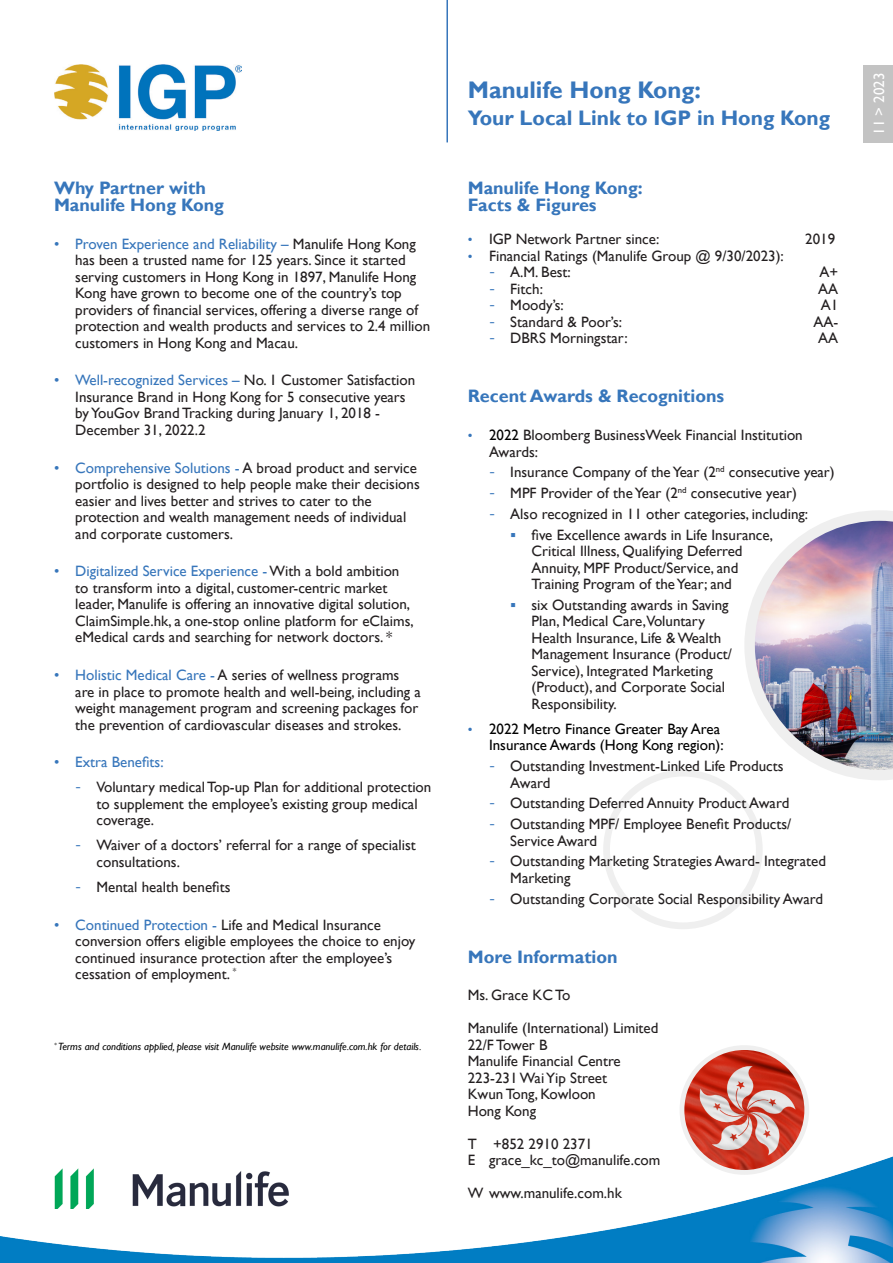
<style>
.page{position:relative;width:893px;height:1263px;background:#fff}
.page>*{position:absolute;margin:0;border:0;box-sizing:border-box;transform-origin:0 0}
.Page_Header{font:700 24px "Gill Sans";color:#3776bb}
.Page_Header-2{font:700 21px "Gill Sans";color:#3776bb}
.BestChoice_-_Paragrah_Title{font:700 18px/16.5px "Gill Sans";color:#3776bb}
.List_Bullets{font:700 18px/16.5px "Gill Sans";color:#3776bb}
.List{font:700 18px "Gill Sans";color:#3776bb}
.List-2{font:15px/16.5px "Gill Sans";color:#231f20}
.t1{font:15px/16.5px "Gill Sans";color:#000;text-align:right}
.t2{font:15px "Gill Sans";color:#3776bb}
.t3{font:15px "Gill Sans";color:#fff}
.List_Bullets-2{font:italic 10.5px "Gill Sans";color:#000}
.s1{color:#3776bb}
.s2{font-family:"Verdana";font-size:13.5px;color:#3776bb}
.s3{font-size:13.5px;color:#3776bb}
.s4{color:#000}
</style>
<div class="page">
<hr style="left:446px;top:0;width:2px;height:142px;background:#3776bb">
<img style="left:54px;top:65px;width:187px;height:65px">
<img style="left:0;top:1133px;width:893px;height:130px">
<div style="left:863px;top:65px;width:30px;height:77px;background:#c3c3c3"></div>
<div style="left:603px;top:770px;width:160px;height:159px;border:7px solid #efefef;border-radius:50%"></div>
<img style="left:745px;top:510px;width:148px;height:270px">
<img style="left:682px;top:1047px;width:125px;height:125px;border-radius:62px">
<div style="left:680px;top:1045px;width:129px;height:130px;border:5px solid #efefef;border-radius:50%"></div>
<img style="left:44px;top:1161px;width:256px;height:48px">
<p class="BestChoice_-_Paragrah_Title" style="left:54px;top:180px;width:171px">Why Partner with<br>Manulife Hong Kong</p>
<p class="List-2" style="left:75px;top:235px;width:357px;text-indent:-21px"><span class="s1">• Proven Experience and Reliability –</span> Manulife Hong Kong has been a trusted name for 125 years. Since it started serving customers in Hong Kong in 1897, Manulife Hong Kong have grown to become one of the country’s top providers of financial services, offering a diverse range of protection and wealth products and services to 2.4 million customers in Hong Kong and Macau.</p>
<p class="List-2" style="left:75px;top:372px;width:341px;text-indent:-21px"><span class="s1">• Well-recognized Services –</span> No. 1 Customer Satisfaction Insurance Brand in Hong Kong for 5 consecutive years by YouGov Brand Tracking during January 1, 2018 - December 31, 2022.2</p>
<p class="List-2" style="left:75px;top:459px;width:346px;text-indent:-21px"><span class="s1">• Comprehensive Solutions -</span> A broad product and service portfolio is designed to help people make their decisions easier and lives better and strives to cater to the protection and wealth management needs of individual and corporate customers.</p>
<p class="List-2" style="left:75px;top:563px;width:340px;text-indent:-21px"><span class="s1">• Digitalized Service Experience -</span> With a bold ambition to transform into a digital, customer-centric market leader, Manulife is offering an innovative digital solution, ClaimSimple.hk, a one-stop online platform for eClaims, eMedical cards and searching for network doctors. *</p>
<p class="List-2" style="left:75px;top:667px;width:347px;text-indent:-21px"><span class="s1">• Holistic Medical Care -</span> A series of wellness programs are in place to promote health and well-being, including a weight management program and screening packages for the prevention of cardiovascular diseases and strokes.</p>
<p class="t2" style="left:54px;top:753px;width:111px">• Extra Benefits:</p>
<p class="List-2" style="left:97px;top:779px;width:336px;text-indent:-21px"><span class="s2">-</span> Voluntary medical Top-up Plan for additional protection to supplement the employee’s existing group medical coverage.</p>
<p class="List-2" style="left:97px;top:837px;width:321px;text-indent:-21px"><span class="s2">-</span> Waiver of a doctors’ referral for a range of specialist consultations.</p>
<p class="List-2" style="left:75px;top:879px;width:157px"><span class="s2">-</span> Mental health benefits</p>
<p class="List-2" style="left:75px;top:917px;width:342px;text-indent:-21px"><span class="s1">• Continued Protection -</span> Life and Medical Insurance conversion offers eligible employees the choice to enjoy continued insurance protection after the employee’s cessation of employment. <sup>*</sup></p>
<p class="List_Bullets-2" style="left:54px;top:1041px;width:369px"><sup>*</sup> Terms and conditions applied, please visit Manulife website www.manulife.com.hk for details.</p>
<p class="Page_Header" style="left:468px;top:76px;width:235px">Manulife Hong Kong:</p>
<p class="Page_Header-2" style="left:468px;top:105px;width:364px">Your Local Link to IGP in Hong Kong</p>
<p class="List_Bullets" style="left:468px;top:180px;width:176px">Manulife Hong Kong:<br>Facts &amp; Figures</p>
<p class="List-2" style="left:468px;top:231px;width:193px"><span class="s3">•</span> IGP Network Partner since:</p>
<p class="List-2" style="left:805px;top:231px;width:31px">2019</p>
<p class="List-2" style="left:468px;top:248px;width:318px"><span class="s3">•</span> Financial Ratings (Manulife Group @ 9/30/2023):</p>
<p class="List-2" style="left:489px;top:264px;width:83px"><span class="s2">-</span> A.M. Best:</p>
<p class="List-2" style="left:819px;top:264px;width:20px">A+</p>
<p class="List-2" style="left:489px;top:281px;width:55px"><span class="s2">-</span> Fitch:</p>
<p class="List-2" style="left:818px;top:281px;width:22px">AA</p>
<p class="List-2" style="left:489px;top:297px;width:76px"><span class="s2">-</span> Moody’s:</p>
<p class="List-2" style="left:821px;top:297px;width:19px">A1</p>
<p class="List-2" style="left:489px;top:314px;width:135px"><span class="s2">-</span> Standard &amp; Poor’s:</p>
<p class="List-2" style="left:813px;top:314px;width:26px">AA-</p>
<p class="List-2" style="left:489px;top:330px;width:140px"><span class="s2">-</span> DBRS Morningstar:</p>
<p class="List-2" style="left:818px;top:330px;width:22px">AA</p>
<p class="List" style="left:468px;top:385px;width:258px">Recent Awards &amp; Recognitions</p>
<p class="List-2" style="left:489px;top:427px;width:315px;text-indent:-21px"><span class="s3">•</span> <span class="s4">2022</span> Bloomberg BusinessWeek Financial Institution<br>Awards:</p>
<p class="List-2" style="left:489px;top:464px;width:347px"><span class="s2">-</span> Insurance Company of the Year (2<sup>nd</sup> consecutive year)</p>
<p class="List-2" style="left:489px;top:485px;width:309px"><span class="s2">-</span> MPF Provider of the Year (2<sup>nd</sup> consecutive year)</p>
<p class="List-2" style="left:489px;top:506px;width:321px"><span class="s2">-</span> Also recognized in 11 other categories, including:</p>
<p class="List-2" style="left:531px;top:526px;width:243px">five Excellence awards in Life Insurance, Critical Illness, Qualifying Deferred Annuity, MPF Product/Service, and Training Program of the Year; and</p>
<p class="List-2" style="left:531px;top:597px;width:202px">six Outstanding awards in Saving<br>Plan, Medical Care,Voluntary<br>Health Insurance, Life &amp; Wealth<br>Management Insurance (Product/<br>Service), Integrated Marketing (Product), and Corporate Social<br>Responsibility.</p>
<p class="t1" style="left:468px;top:721px;width:257px"><span class="s3">•</span> 2022 Metro Finance Greater Bay Area<br>Insurance Awards (Hong Kong region):</p>
<p class="List-2" style="left:510px;top:758px;width:275px;text-indent:-21px"><span class="s2">-</span> Outstanding Investment-Linked Life Products<br>Award</p>
<p class="List-2" style="left:489px;top:795px;width:302px"><span class="s2">-</span> Outstanding Deferred Annuity Product Award</p>
<p class="List-2" style="left:510px;top:816px;width:283px;text-indent:-21px"><span class="s2">-</span> Outstanding MPF/ Employee Benefit Products/<br>Service Award</p>
<p class="List-2" style="left:510px;top:853px;width:317px;text-indent:-21px"><span class="s2">-</span> Outstanding Marketing Strategies Award- Integrated<br>Marketing</p>
<p class="List-2" style="left:489px;top:890px;width:336px"><span class="s2">-</span> Outstanding Corporate Social Responsibility Award</p>
<p class="BestChoice_-_Paragrah_Title" style="left:468px;top:949px;width:151px">More Information</p>
<p class="List-2" style="left:468px;top:987px;width:104px">Ms. Grace KC To</p>
<p class="List-2" style="left:468px;top:1020px;width:192px">Manulife (International) Limited</p>
<p class="List-2" style="left:468px;top:1037px;width:81px">22/F Tower B</p>
<p class="List-2" style="left:468px;top:1053px;width:155px">Manulife Financial Centre</p>
<p class="List-2" style="left:468px;top:1070px;width:141px">223-231 Wai Yip Street</p>
<p class="List-2" style="left:468px;top:1086px;width:130px">Kwun Tong, Kowloon</p>
<p class="List-2" style="left:468px;top:1103px;width:70px">Hong Kong</p>
<p class="List-2" style="left:468px;top:1136px;width:127px">T +852 2910 2371</p>
<p class="List-2" style="left:468px;top:1152px;width:194px">E grace_kc_to@manulife.com</p>
<p class="List-2" style="left:468px;top:1185px;width:156px">W www.manulife.com.hk</p>
<p class="t3" style="left:870px;top:135px;width:64px;rotate:-90deg">11 &gt; 2023</p>
</div>
